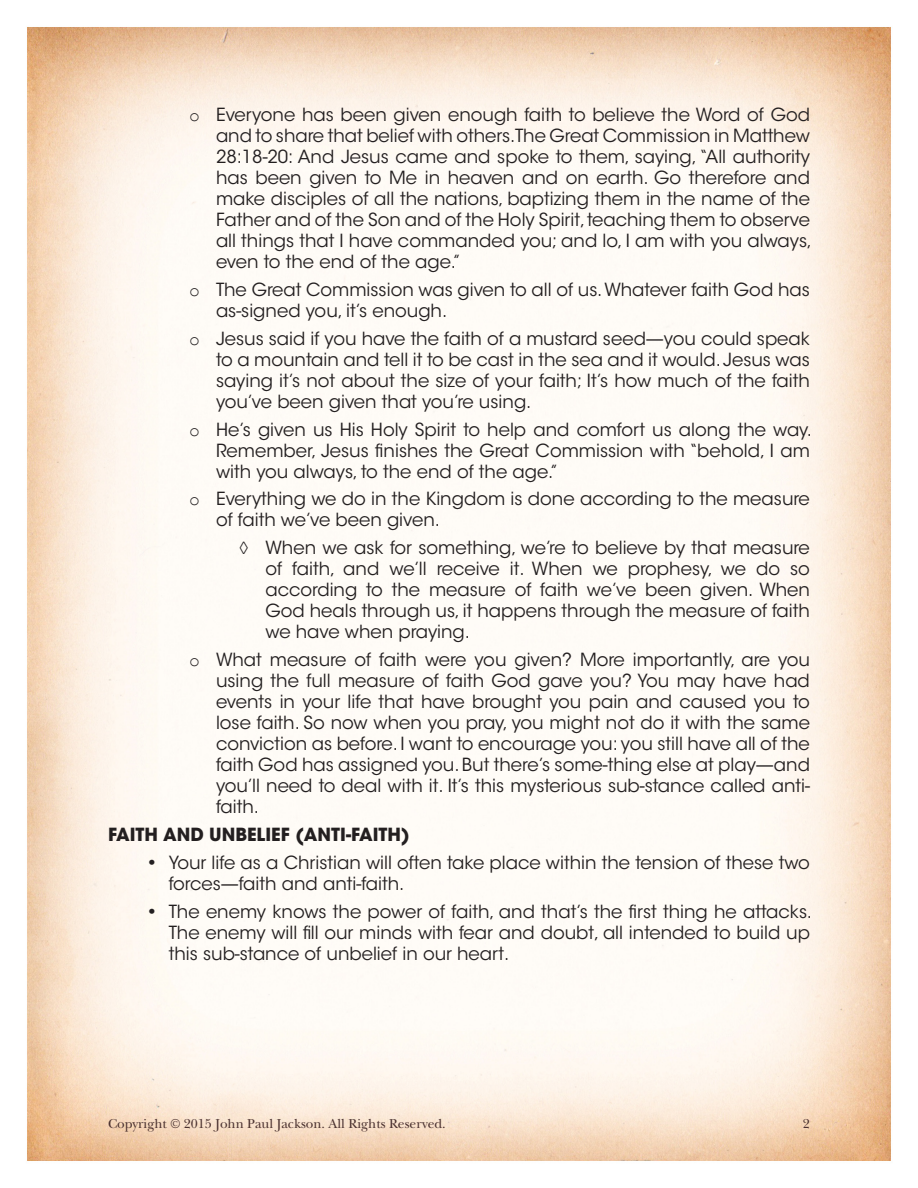
<style>
.page{position:relative;width:918px;height:1188px;background:#fff}
.page>*{position:absolute;margin:0;border:0;box-sizing:border-box;transform-origin:0 0}
.t1{font:18px/21px "ITC Avant Garde Std";color:#231f20;text-align:justify}
.t2{font:700 18px "ITC Avant Garde Std";color:#231f20}
.t3{font:13.5px "New Baskerville Std";color:#4b3230}
.s1{font-family:"Courier New"}
</style>
<div class="page">
<img style="left:27px;top:27px;width:864px;height:1134px">
<p class="t1" style="left:216px;top:105px;width:598px;text-indent:-27px"><span class="s1">o</span> Everyone has been given enough faith to believe the Word of God and to share that belief with others.The Great Commission in Matthew 28:18-20: And Jesus came and spoke to them, saying, “All authority has been given to Me in heaven and on earth. Go therefore and make disciples of all the nations, baptizing them in the name of the Father and of the Son and of the Holy Spirit, teaching them to observe all things that I have commanded you; and lo, I am with you always, even to the end of the age.”</p>
<p class="t1" style="left:216px;top:279px;width:595px;text-indent:-27px"><span class="s1">o</span> The Great Commission was given to all of us. Whatever faith God has as-signed you, it’s enough.</p>
<p class="t1" style="left:216px;top:328px;width:596px;text-indent:-27px"><span class="s1">o</span> Jesus said if you have the faith of a mustard seed—you could speak to a mountain and tell it to be cast in the sea and it would. Jesus was saying it’s not about the size of your faith; It’s how much of the faith you’ve been given that you’re using.</p>
<p class="t1" style="left:216px;top:419px;width:598px;text-align:left;text-indent:-27px"><span class="s1">o</span> He’s given us His Holy Spirit to help and comfort us along the way.<br>Remember, Jesus finishes the Great Commission with “behold, I am with you always, to the end of the age.”</p>
<p class="t1" style="left:216px;top:489px;width:595px;text-indent:-27px"><span class="s1">o</span> Everything we do in the Kingdom is done according to the measure of faith we’ve been given.</p>
<p class="t1" style="left:266px;top:537px;width:546px;text-indent:-27px"><span class="s1">◊</span> When we ask for something, we’re to believe by that measure of faith, and we’ll receive it. When we prophesy, we do so according to the measure of faith we’ve been given. When God heals through us, it happens through the measure of faith we have when praying.</p>
<p class="t1" style="left:216px;top:649px;width:596px;text-indent:-27px"><span class="s1">o</span> What measure of faith were you given? More importantly, are you using the full measure of faith God gave you? You may have had events in your life that have brought you pain and caused you to lose faith. So now when you pray, you might not do it with the same conviction as before. I want to encourage you: you still have all of the faith God has assigned you. But there’s some-thing else at play—and you’ll need to deal with it. It’s this mysterious sub-stance called anti&shy;faith.</p>
<p class="t2" style="left:108px;top:823px;width:303px">FAITH AND UNBELIEF (ANTI-FAITH)</p>
<p class="t1" style="left:169px;top:852px;width:643px;text-indent:-21px">• Your life as a Christian will often take place within the tension of these two forces—faith and anti-faith.</p>
<p class="t1" style="left:169px;top:901px;width:645px;text-indent:-21px">• The enemy knows the power of faith, and that’s the first thing he attacks.<br>The enemy will fill our minds with fear and doubt, all intended to build up this sub-stance of unbelief in our heart.</p>
<p class="t3" style="left:108px;top:1116px;width:339px">Copyright © 2015 John Paul Jackson. All Rights Reserved.</p>
<p class="t3" style="left:803px;top:1116px;width:9px">2</p>
</div>
